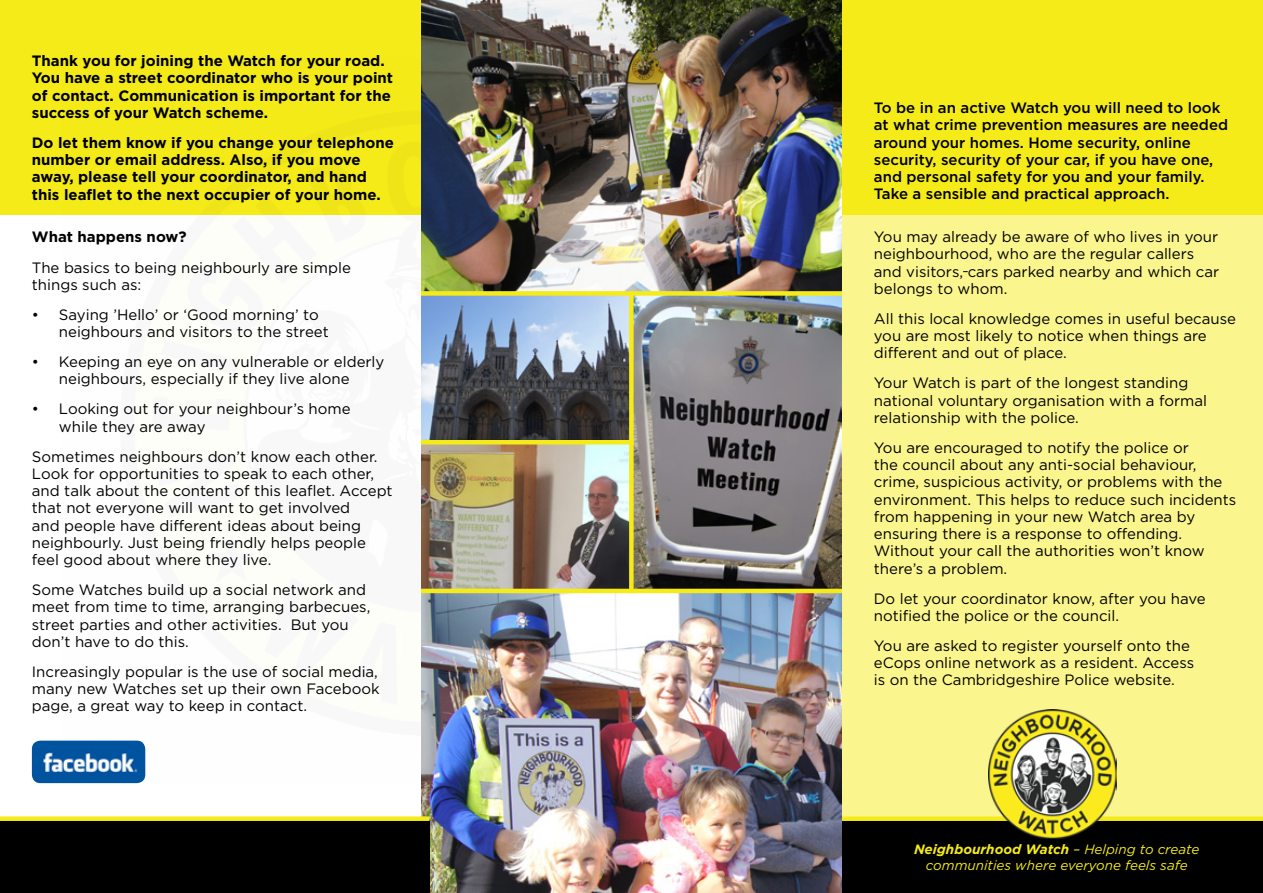
<style>
.page{position:relative;width:1263px;height:893px;background:#fff}
.page>*{position:absolute;margin:0;border:0;box-sizing:border-box;transform-origin:0 0}
.t1{font:15px/17.2px "Gotham";color:#000}
.t2{font:700 15px/17.2px "Gotham";color:#000}
.t3{font:500 15px/17.2px "Gotham";color:#000}
.t4{font:italic 13.5px/16.2px "Gotham";color:#f5eb19;text-align:center}
.s1{font-weight:700}
</style>
<div class="page">
<div style="left:842px;top:0;width:421px;height:816px;background:#faf58c"></div>
<div style="left:0;top:0;width:421px;height:215px;background:#f5eb19"></div>
<div style="left:842px;top:0;width:421px;height:215px;background:#f5eb19"></div>
<img style="left:421px;top:0;width:421px;height:291px">
<img style="left:421px;top:593px;width:421px;height:300px">
<img style="left:421px;top:296px;width:208px;height:144px">
<img style="left:421px;top:444px;width:208px;height:145px">
<img style="left:634px;top:296px;width:208px;height:293px">
<div style="left:0;top:821px;width:429px;height:72px;background:#000"></div>
<div style="left:842px;top:821px;width:421px;height:72px;background:#000"></div>
<div style="left:0;top:816px;width:429px;height:5px;background:#f5eb19"></div>
<div style="left:842px;top:816px;width:421px;height:5px;background:#f5eb19"></div>
<img style="left:32px;top:741px;width:113px;height:42px">
<div style="left:421px;top:291px;width:421px;height:5px;background:#f5eb19"></div>
<div style="left:629px;top:293px;width:5px;height:300px;background:#f5eb19"></div>
<hr style="left:421px;top:589px;width:421px;height:4px;background:#f5eb19">
<hr style="left:421px;top:440px;width:213px;height:4px;background:#f5eb19">
<img style="left:988px;top:710px;width:129px;height:128px">
<p class="t2" style="left:32px;top:52px;width:363px">Thank you for joining the Watch for your road.<br>You have a street coordinator who is your point of contact. Communication is important for the success of your Watch scheme.</p>
<p class="t2" style="left:32px;top:134px;width:363px">Do let them know if you change your telephone number or email address. Also, if you move away, please tell your coordinator, and hand this leaflet to the next occupier of your home.</p>
<p class="t2" style="left:32px;top:228px;width:156px">What happens now?</p>
<p class="t1" style="left:32px;top:258px;width:321px">The basics to being neighbourly are simple things such as:</p>
<p class="t1" style="left:59px;top:306px;width:271px;text-indent:-27px">• Saying ’Hello’ or ‘Good morning’ to neighbours and visitors to the street</p>
<p class="t1" style="left:32px;top:353px;width:354px;text-align:center">• Keeping an eye on any vulnerable or elderly neighbours, especially if they live alone</p>
<p class="t1" style="left:59px;top:400px;width:293px;text-indent:-27px">• Looking out for your neighbour’s home while they are away</p>
<p class="t1" style="left:32px;top:447px;width:362px">Sometimes neighbours don’t know each other.<br>Look for opportunities to speak to each other, and talk about the content of this leaflet. Accept that not everyone will want to get involved<br>and people have different ideas about being neighbourly. Just being friendly helps people feel good about where they live.</p>
<p class="t1" style="left:32px;top:581px;width:340px">Some Watches build up a social network and meet from time to time, arranging barbecues, street parties and other activities. But you don’t have to do this.</p>
<p class="t1" style="left:32px;top:663px;width:349px;text-align:justify">Increasingly popular is the use of social media, many new Watches set up their own Facebook page, a great way to keep in contact.</p>
<p class="t3" style="left:874px;top:99px;width:356px">To be in an active Watch you will need to look at what crime prevention measures are needed around your homes. Home security, online security, security of your car, if you have one, and personal safety for you and your family.<br>Take a sensible and practical approach.</p>
<p class="t1" style="left:874px;top:228px;width:347px">You may already be aware of who lives in your neighbourhood, who are the regular callers and visitors, cars parked nearby and which car belongs to whom.</p>
<p class="t1" style="left:874px;top:310px;width:364px">All this local knowledge comes in useful because you are most likely to notice when things are different and out of place.</p>
<p class="t1" style="left:874px;top:374px;width:335px">Your Watch is part of the longest standing national voluntary organisation with a formal relationship with the police.</p>
<p class="t1" style="left:874px;top:439px;width:364px">You are encouraged to notify the police or<br>the council about any anti-social behaviour, crime, suspicious activity, or problems with the environment. This helps to reduce such incidents from happening in your new Watch area by ensuring there is a response to offending.<br>Without your call the authorities won’t know there’s a problem.</p>
<p class="t1" style="left:874px;top:589px;width:333px">Do let your coordinator know, after you have notified the police or the council.</p>
<p class="t1" style="left:874px;top:637px;width:322px">You are asked to register yourself onto the eCops online network as a resident. Access is on the Cambridgeshire Police website.</p>
<p class="t4" style="left:914px;top:841px;width:287px"><span class="s1">Neighbourhood Watch</span> – Helping to create communities where everyone feels safe</p>
</div>
